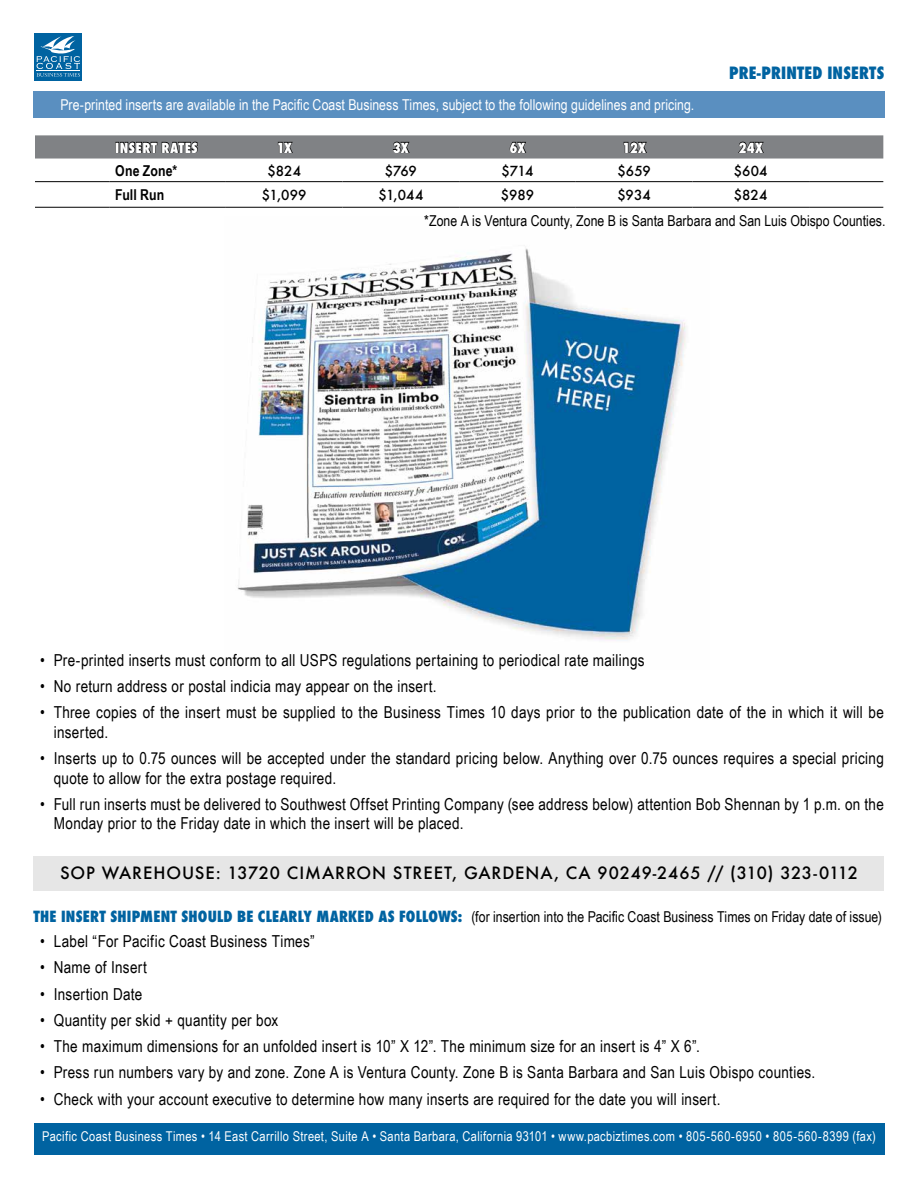
<style>
.page{position:relative;width:918px;height:1188px;background:#fff}
.page>*{position:absolute;margin:0;border:0;box-sizing:border-box;transform-origin:0 0}
.t1{font:16.5px/19.5px "Arial Narrow";letter-spacing:.02em;color:#000}
.t2{font:500 16.5px "Futura";letter-spacing:.055em;color:#000}
.t3{font:800 condensed 16.5px "Futura";letter-spacing:.01em;color:#0063a1}
.t4{font:15px "Arial Narrow";color:#000}
.t5{font:15px "Arial Narrow";letter-spacing:.005em;color:#fff}
.t6{font:700 15px "Arial Narrow";letter-spacing:.005em;color:#000}
.t7{font:13.5px "Arial Narrow";letter-spacing:.03em;color:#fff}
.t8{font:500 13.5px "Futura";letter-spacing:.005em;color:#000}
.t9{font:800 condensed 13.5px "Futura";letter-spacing:.035em;color:#fff}
.s1{font-family:"Futura";font-weight:800;font-stretch:condensed;color:#0063a1}
</style>
<div class="page">
<img style="left:237px;top:248px;width:449px;height:393px">
<div style="left:34px;top:1123px;width:851px;height:31px;background:#0063a1"></div>
<div style="left:34px;top:92px;width:851px;height:26px;background:#5a8fc0"></div>
<hr style="left:35px;top:181px;width:74px;height:1px;background:#000">
<hr style="left:109px;top:181px;width:117px;height:1px;background:#000">
<hr style="left:226px;top:181px;width:117px;height:1px;background:#000">
<hr style="left:343px;top:181px;width:116px;height:1px;background:#000">
<hr style="left:459px;top:181px;width:117px;height:1px;background:#000">
<hr style="left:576px;top:181px;width:116px;height:1px;background:#000">
<hr style="left:692px;top:181px;width:117px;height:1px;background:#000">
<hr style="left:809px;top:181px;width:74px;height:1px;background:#000">
<hr style="left:35px;top:207px;width:74px;height:1px;background:#000">
<hr style="left:109px;top:207px;width:117px;height:1px;background:#000">
<hr style="left:226px;top:207px;width:117px;height:1px;background:#000">
<hr style="left:343px;top:207px;width:116px;height:1px;background:#000">
<hr style="left:459px;top:207px;width:117px;height:1px;background:#000">
<hr style="left:576px;top:207px;width:116px;height:1px;background:#000">
<hr style="left:692px;top:207px;width:117px;height:1px;background:#000">
<hr style="left:809px;top:207px;width:74px;height:1px;background:#000">
<svg style="left:35px;top:135px;width:848px;height:24px;background:#7f8083"></svg>
<div style="left:33px;top:856px;width:851px;height:35px;background:#e6e6e6"></div>
<div style="left:34px;top:33px;width:48px;height:47px;background:#0063a1"></div>
<svg style="left:36px;top:36px;width:44px;height:41px"></svg>
<p class="t3" style="left:729px;top:62px;width:157px">PRE-PRINTED INSERTS</p>
<p class="t5" style="left:60px;top:94px;width:635px">Pre-printed inserts are available in the Pacific Coast Business Times, subject to the following guidelines and pricing.</p>
<p class="t9" style="left:115px;top:138px;width:84px">INSERT RATES</p>
<p class="t9" style="left:276px;top:138px;width:17px">1X</p>
<p class="t9" style="left:393px;top:138px;width:18px">3X</p>
<p class="t9" style="left:509px;top:138px;width:18px">6X</p>
<p class="t9" style="left:622px;top:138px;width:26px">12X</p>
<p class="t9" style="left:738px;top:138px;width:26px">24X</p>
<p class="t6" style="left:115px;top:159px;width:64px">One Zone*</p>
<p class="t8" style="left:267px;top:161px;width:35px">$824</p>
<p class="t8" style="left:385px;top:161px;width:33px">$769</p>
<p class="t8" style="left:501px;top:161px;width:34px">$714</p>
<p class="t8" style="left:617px;top:161px;width:35px">$659</p>
<p class="t8" style="left:734px;top:161px;width:35px">$604</p>
<p class="t6" style="left:115px;top:183px;width:51px">Full Run</p>
<p class="t8" style="left:262px;top:186px;width:46px">$1,099</p>
<p class="t8" style="left:378px;top:186px;width:47px">$1,044</p>
<p class="t8" style="left:501px;top:186px;width:35px">$989</p>
<p class="t8" style="left:617px;top:186px;width:35px">$934</p>
<p class="t8" style="left:734px;top:186px;width:35px">$824</p>
<p class="t4" style="left:424px;top:210px;width:463px">*Zone A is Ventura County, Zone B is Santa Barbara and San Luis Obispo Counties.</p>
<p class="t1" style="left:40px;top:650px;width:606px">• Pre-printed inserts must conform to all USPS regulations pertaining to periodical rate mailings</p>
<p class="t1" style="left:40px;top:676px;width:398px">• No return address or postal indicia may appear on the insert.</p>
<p class="t1" style="left:54px;top:702px;width:832px;text-indent:-13px">• Three copies of the insert must be supplied to the Business Times 10 days prior to the publication date of the in which it will be inserted.</p>
<p class="t1" style="left:54px;top:748px;width:832px;text-indent:-13px">• Inserts up to 0.75 ounces will be accepted under the standard pricing below. Anything over 0.75 ounces requires a special pricing quote to allow for the extra postage required.</p>
<p class="t1" style="left:54px;top:794px;width:832px;text-indent:-13px">• Full run inserts must be delivered to Southwest Offset Printing Company (see address below) attention Bob Shennan by 1 p.m. on the<br>Monday prior to the Friday date in which the insert will be placed.</p>
<p class="t2" style="left:60px;top:861px;width:800px">SOP WAREHOUSE: 13720 CIMARRON STREET, GARDENA, CA 90249-2465 // (310) 323-0112</p>
<p class="t4" style="left:33px;top:905px;width:850px"><span class="s1">THE INSERT SHIPMENT SHOULD BE CLEARLY MARKED AS FOLLOWS:</span> (for insertion into the Pacific Coast Business Times on Friday date of issue)</p>
<p class="t1" style="left:40px;top:931px;width:276px">• Label “For Pacific Coast Business Times”</p>
<p class="t1" style="left:40px;top:957px;width:108px">• Name of Insert</p>
<p class="t1" style="left:40px;top:983px;width:104px">• Insertion Date</p>
<p class="t1" style="left:40px;top:1010px;width:240px">• Quantity per skid + quantity per box</p>
<p class="t1" style="left:40px;top:1036px;width:661px">• The maximum dimensions for an unfolded insert is 10” X 12”. The minimum size for an insert is 4” X 6”.</p>
<p class="t1" style="left:40px;top:1062px;width:777px">• Press run numbers vary by and zone. Zone A is Ventura County. Zone B is Santa Barbara and San Luis Obispo counties.</p>
<p class="t1" style="left:40px;top:1088px;width:682px">• Check with your account executive to determine how many inserts are required for the date you will insert.</p>
<p class="t7" style="left:42px;top:1127px;width:835px">Pacific Coast Business Times • 14 East Carrillo Street, Suite A • Santa Barbara, California 93101 • www.pacbiztimes.com • 805-560-6950 • 805-560-8399 (fax)</p>
</div>
